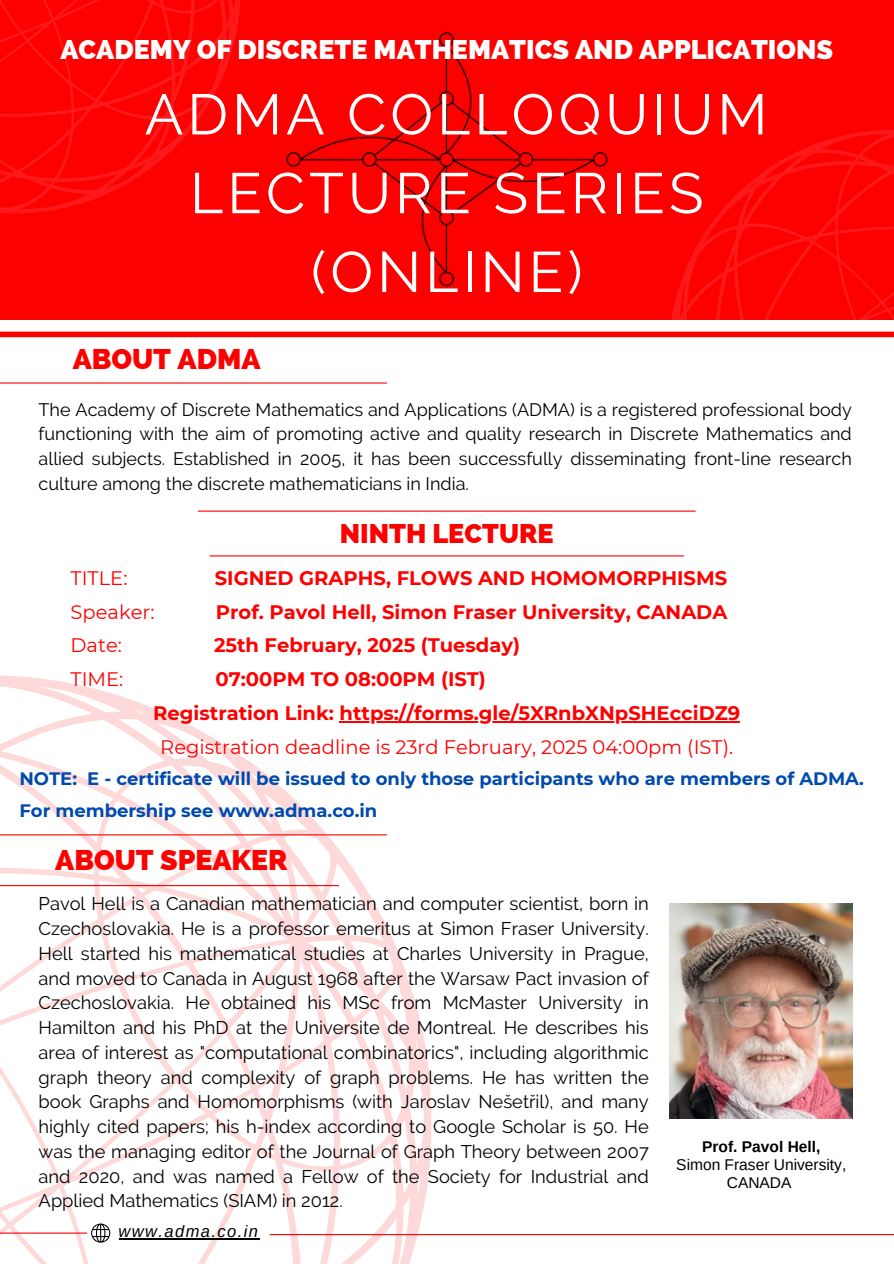
<style>
.page{position:relative;width:894px;height:1264px;background:#fff}
.page>*{position:absolute;margin:0;border:0;box-sizing:border-box;transform-origin:0 0}
.t1{font:57px/78.8px "Raleway";letter-spacing:.07em;color:#fff;text-align:center}
.t2{font:800 28.5px "Raleway";color:#fd0000}
.t3{font:800 27px "Raleway";color:#fff}
.t4{font:800 27px "Raleway";color:#fd0000}
.t5{font:700 19.5px/33.8px "Montserrat";color:#fd0000}
.t6{font:19.5px "Montserrat";color:#fd0000}
.t7{font:18.3px/24.8px "Raleway";color:#000;text-align:justify}
.t8{font:18px/24.8px "Raleway";color:#000;text-align:justify}
.t9{font:700 18px/31.5px "Montserrat";color:#004aad}
.t10{font:italic 16.5px "Arimo";letter-spacing:.085em;color:#000}
.t11{font:15.6px/18px "Arimo";color:#000;text-align:center}
.t12{font:700 15.6px "Arimo";color:#000}
</style>
<div class="page">
<svg style="left:0;top:675px;width:431px;height:588px"></svg>
<div style="left:0;top:0;width:893px;height:320px;background:#fd0000"></div>
<svg style="left:0;top:0;width:240px;height:213px"></svg>
<svg style="left:668px;top:130px;width:225px;height:427px"></svg>
<div style="left:0;top:331px;width:893px;height:6px;background:#fd0000"></div>
<hr style="left:0;top:382px;width:387px;height:1px;background:#fd0000">
<hr style="left:0;top:834px;width:387px;height:1px;background:#fd0000">
<hr style="left:269px;top:1233px;width:624px;height:2px;background:#fd0000">
<hr style="left:0;top:1232px;width:87px;height:1px;background:#fd0000">
<img style="left:257px;top:31px;width:379px;height:307px">
<img style="left:669px;top:903px;width:183px;height:215px">
<hr style="left:198px;top:510px;width:497px;height:1px;background:#fd0000">
<hr style="left:209px;top:555px;width:474px;height:1px;background:#fd0000">
<hr style="left:0;top:885px;width:339px;height:1px;background:#fd0000">
<svg style="left:91px;top:1223px;width:19px;height:19px"></svg>
<hr style="left:119px;top:1238px;width:140px;height:1px;background:#000">
<hr style="left:339px;top:721px;width:401px;height:1px;background:#fd0000">
<p class="t3" style="left:60px;top:34px;width:774px">ACADEMY OF DISCRETE MATHEMATICS AND APPLICATIONS</p>
<p class="t1" style="left:145px;top:75px;width:624px">ADMA COLLOQUIUM<br>LECTURE SERIES (ONLINE)</p>
<h2 class="t2" style="left:73px;top:343px;width:189px">ABOUT ADMA</h2>
<p class="t8" style="left:39px;top:397px;width:814px">The Academy of Discrete Mathematics and Applications (ADMA) is a registered professional body functioning with the aim of promoting active and quality research in Discrete Mathematics and allied subjects. Established in 2005, it has been successfully disseminating front-line research culture among the discrete mathematicians in India.</p>
<h3 class="t4" style="left:340px;top:517px;width:215px">NINTH LECTURE</h3>
<p class="t6" style="left:70px;top:566px;width:58px">TITLE:</p>
<p class="t5" style="left:215px;top:561px;width:513px">SIGNED GRAPHS, FLOWS AND HOMOMORPHISMS</p>
<p class="t6" style="left:70px;top:599px;width:85px">Speaker:</p>
<p class="t5" style="left:216px;top:594px;width:513px">Prof. Pavol Hell, Simon Fraser University, CANADA</p>
<p class="t6" style="left:70px;top:633px;width:53px">Date:</p>
<p class="t5" style="left:214px;top:628px;width:307px">25th February, 2025 (Tuesday)</p>
<p class="t6" style="left:70px;top:667px;width:54px">TIME:</p>
<p class="t5" style="left:153px;top:662px;width:588px;text-indent:62px">07:00PM TO 08:00PM (IST)<br>Registration Link: https://forms.gle/5XRnbXNpSHEcciDZ9</p>
<h2 class="t6" style="left:160px;top:734px;width:574px">Registration deadline is 23rd February, 2025 04:00pm (IST).</h2>
<h2 class="t9" style="left:19px;top:763px;width:845px">NOTE: E - certificate will be issued to only those participants who are members of ADMA.<br>For membership see www.adma.co.in</h2>
<h1 class="t2" style="left:55px;top:843px;width:234px">ABOUT SPEAKER</h1>
<p class="t7" style="left:39px;top:891px;width:611px">Pavol Hell is a Canadian mathematician and computer scientist, born in Czechoslovakia. He is a professor emeritus at Simon Fraser University.<br>Hell started his mathematical studies at Charles University in Prague, and moved to Canada in August 1968 after the Warsaw Pact invasion of Czechoslovakia. He obtained his MSc from McMaster University in Hamilton and his PhD at the Universite de Montreal. He describes his area of interest as "computational combinatorics", including algorithmic graph theory and complexity of graph problems. He has written the book Graphs and Homomorphisms (with Jaroslav Nešetřil), and many highly cited papers; his h-index according to Google Scholar is 50. He was the managing editor of the Journal of Graph Theory between 2007 and 2020, and was named a Fellow of the Society for Industrial and Applied Mathematics (SIAM) in 2012.</p>
<p class="t10" style="left:119px;top:1222px;width:141px">www.adma.co.in</p>
<p class="t12" style="left:702px;top:1137px;width:120px">Prof. Pavol Hell,</p>
<h2 class="t11" style="left:676px;top:1155px;width:171px">Simon Fraser University,<br>CANADA</h2>
</div>
